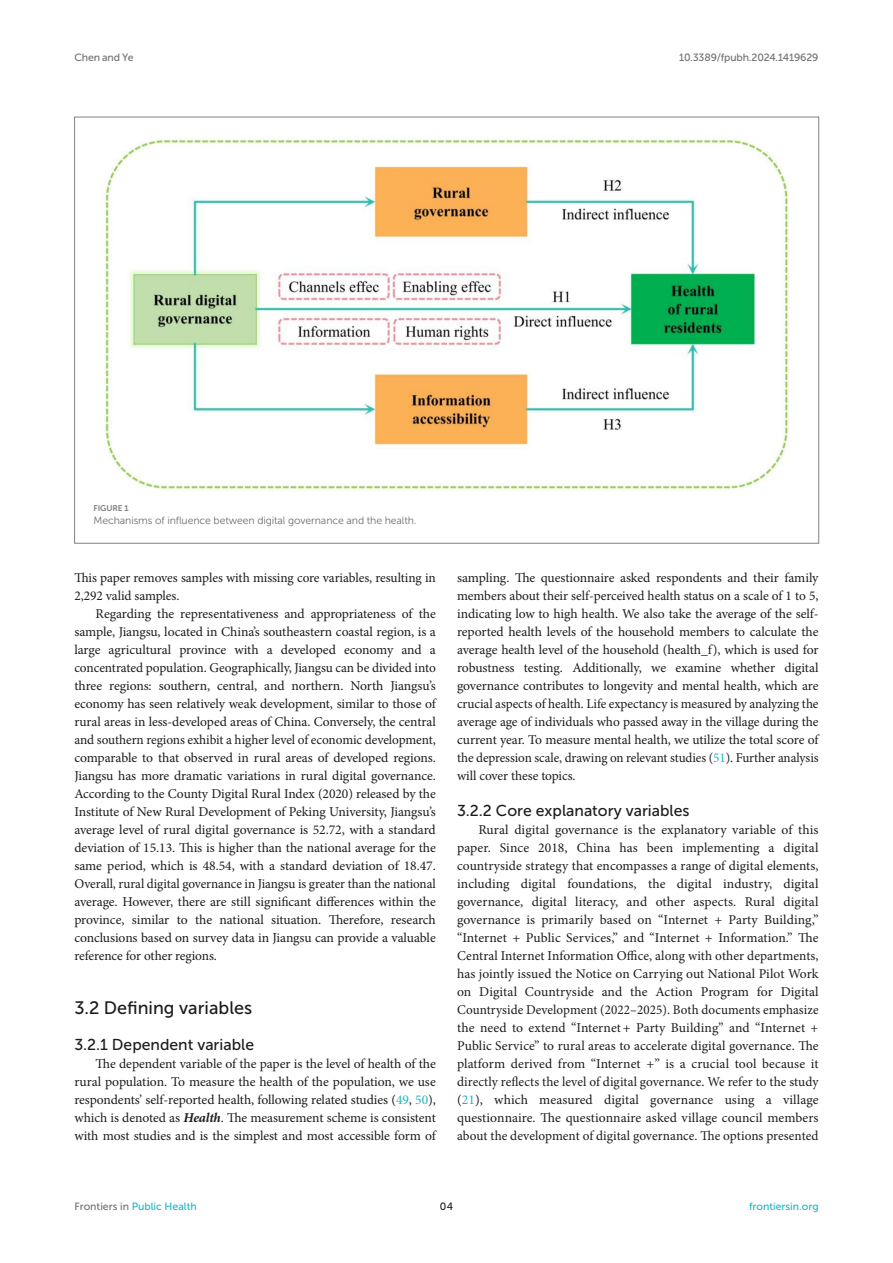
<style>
.page{position:relative;width:893px;height:1263px;background:#fff}
.page>*{position:absolute;margin:0;border:0;box-sizing:border-box;transform-origin:0 0}
.HEAD_2{font:18px "Museo Sans 500";color:#1b1c1b}
.HEAD_3{font:15.75px "Museo Sans 500";color:#1b1c1b}
.HEAD_3_after_HEAD_2{font:15.75px "Museo Sans 500";color:#1b1c1b}
.TEXT_FLUSH{font:13.5px/18px "Minion Pro";letter-spacing:-.005em;color:#1b1c1b;text-align:justify}
.TEXT{font:13.5px/18px "Minion Pro";letter-spacing:-.01em;color:#1b1c1b;text-align:justify}
.FIG_LEG{font:10.5px "Museo Sans 300";letter-spacing:-.01em;color:#706f70}
.t1{font:10.5px "Museo Sans 500";color:#1db5c3}
.t2{font:10.5px "Museo Sans 500";letter-spacing:-.015em;color:#706f70}
.t3{font:10.5px "Museo Sans 500";color:#1b1c1b}
.FIG_HD{font:8.25px "Museo Sans 700";letter-spacing:-.01em;color:#7e7f7f}
.s1{color:#1db5c3}
.s2{font-weight:700;font-style:italic}
.s3{color:#706f70}
</style>
<div class="page">
<img style="left:104px;top:136px;width:685px;height:354px">
<p class="t2" style="left:74px;top:51px;width:61px">Chen and Ye</p>
<p class="t2" style="left:679px;top:51px;width:141px">10.3389/fpubh.2024.1419629</p>
<p class="FIG_HD" style="left:94px;top:503px;width:37px">FIGURE 1</p>
<p class="FIG_LEG" style="left:94px;top:515px;width:325px">Mechanisms of influence between digital governance and the health.</p>
<p class="TEXT_FLUSH" style="left:74px;top:569px;width:363px">This paper removes samples with missing core variables, resulting in<br>2,292 valid samples.</p>
<p class="TEXT" style="left:74px;top:605px;width:363px;text-indent:21px">Regarding the representativeness and appropriateness of the sample, Jiangsu, located in China’s southeastern coastal region, is a large agricultural province with a developed economy and a concentrated population. Geographically, Jiangsu can be divided into three regions: southern, central, and northern. North Jiangsu’s economy has seen relatively weak development, similar to those of rural areas in less-developed areas of China. Conversely, the central and southern regions exhibit a higher level of economic development, comparable to that observed in rural areas of developed regions.<br>Jiangsu has more dramatic variations in rural digital governance.<br>According to the County Digital Rural Index (2020) released by the Institute of New Rural Development of Peking University, Jiangsu’s average level of rural digital governance is 52.72, with a standard deviation of 15.13. This is higher than the national average for the same period, which is 48.54, with a standard deviation of 18.47.<br>Overall, rural digital governance in Jiangsu is greater than the national average. However, there are still significant differences within the province, similar to the national situation. Therefore, research conclusions based on survey data in Jiangsu can provide a valuable reference for other regions.</p>
<p class="HEAD_2" style="left:74px;top:998px;width:179px">3.2 Defining variables</p>
<p class="HEAD_3_after_HEAD_2" style="left:74px;top:1036px;width:181px">3.2.1 Dependent variable</p>
<p class="TEXT_FLUSH" style="left:74px;top:1055px;width:363px;text-indent:21px">The dependent variable of the paper is the level of health of the rural population. To measure the health of the population, we use respondents’ self-reported health, following related studies (<span class="s1">49</span>, <span class="s1">50</span>), which is denoted as <span class="s2">Health</span>. The measurement scheme is consistent with most studies and is the simplest and most accessible form of</p>
<p class="TEXT_FLUSH" style="left:457px;top:569px;width:363px">sampling. The questionnaire asked respondents and their family members about their self-perceived health status on a scale of 1 to 5, indicating low to high health. We also take the average of the self&shy;reported health levels of the household members to calculate the average health level of the household (health_f), which is used for robustness testing. Additionally, we examine whether digital governance contributes to longevity and mental health, which are crucial aspects of health. Life expectancy is measured by analyzing the average age of individuals who passed away in the village during the current year. To measure mental health, we utilize the total score of the depression scale, drawing on relevant studies (<span class="s1">51</span>). Further analysis will cover these topics.</p>
<p class="HEAD_3" style="left:457px;top:802px;width:234px">3.2.2 Core explanatory variables</p>
<p class="TEXT_FLUSH" style="left:457px;top:821px;width:363px;text-indent:21px">Rural digital governance is the explanatory variable of this paper. Since 2018, China has been implementing a digital countryside strategy that encompasses a range of digital elements, including digital foundations, the digital industry, digital governance, digital literacy, and other aspects. Rural digital governance is primarily based on “Internet + Party Building,” “Internet + Public Services,” and “Internet + Information.” The Central Internet Information Office, along with other departments, has jointly issued the Notice on Carrying out National Pilot Work on Digital Countryside and the Action Program for Digital Countryside Development (2022–2025). Both documents emphasize the need to extend “Internet+ Party Building” and “Internet + Public Service” to rural areas to accelerate digital governance. The platform derived from “Internet +” is a crucial tool because it directly reflects the level of digital governance. We refer to the study (<span class="s1">21</span>), which measured digital governance using a village questionnaire. The questionnaire asked village council members about the development of digital governance. The options presented</p>
<p class="t1" style="left:74px;top:1200px;width:124px"><span class="s3">Frontiers in</span> Public Health</p>
<p class="t3" style="left:440px;top:1200px;width:15px">04</p>
<p class="t1" style="left:749px;top:1200px;width:71px">frontiersin.org</p>
</div>
